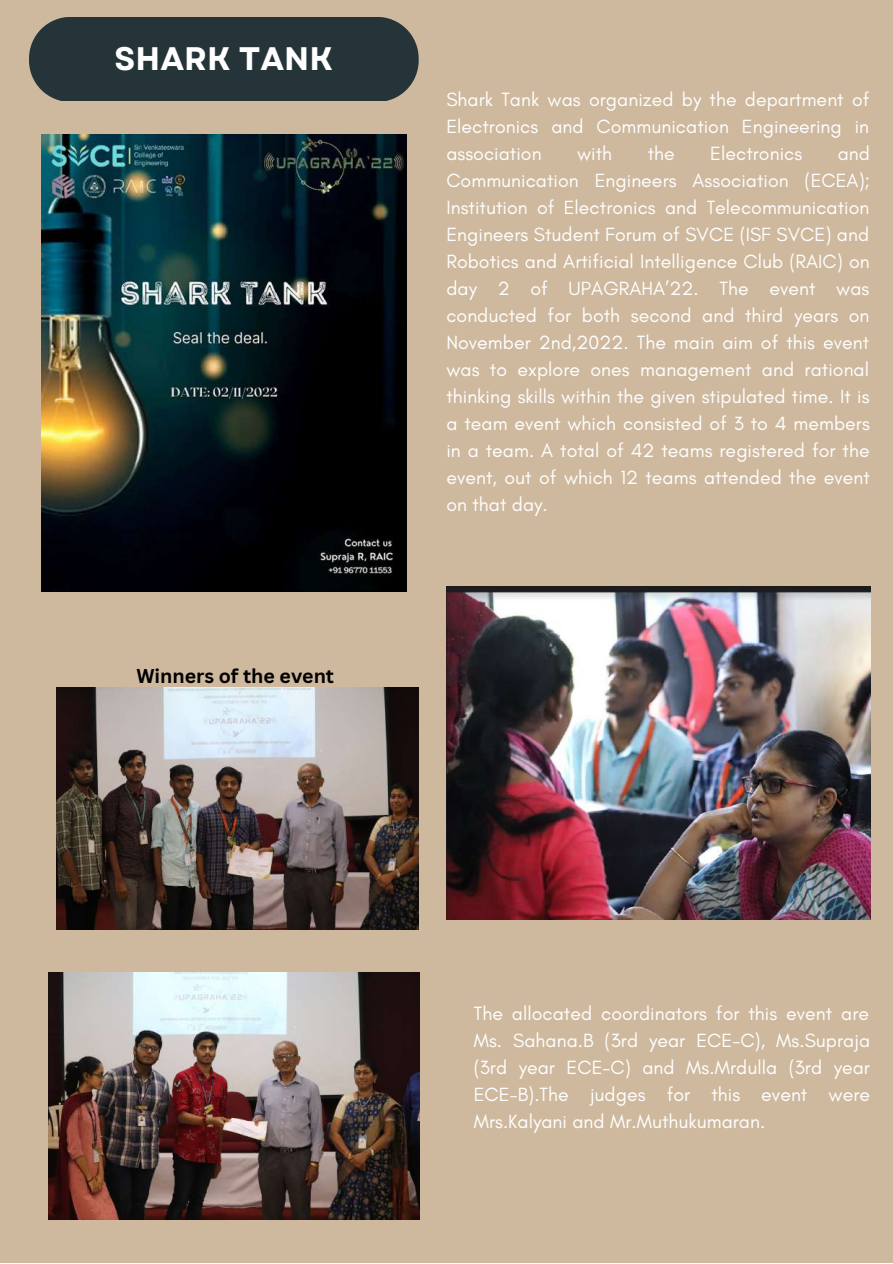
<style>
.page{position:relative;width:893px;height:1264px;background:#fff}
.page>*{position:absolute;margin:0;border:0;box-sizing:border-box;transform-origin:0 0}
.t1{font:700 32.55px "Garet";letter-spacing:.005em;color:#fff}
.t2{font:19.5px/27px "Glacial Indifference";letter-spacing:.005em;color:#fff;text-align:justify}
.t3{font:700 19.5px "Canva Sans";color:#000}
</style>
<div class="page">
<div style="left:0;top:0;width:892px;height:1262px;background:#ceb99e"></div>
<img style="left:41px;top:135px;width:366px;height:456px">
<img style="left:446px;top:586px;width:424px;height:333px">
<div style="left:29px;top:17px;width:389px;height:84px;background:#253439"></div>
<img style="left:56px;top:688px;width:362px;height:241px">
<img style="left:48px;top:972px;width:371px;height:247px">
<h1 class="t1" style="left:114px;top:35px;width:220px">SHARK TANK</h1>
<p class="t3" style="left:136px;top:662px;width:199px">Winners of the event</p>
<p class="t2" style="left:446px;top:86px;width:424px">Shark Tank was organized by the department of Electronics and Communication Engineering in association</p>
<p class="t2" style="left:446px;top:140px;width:425px;text-indent:391px">and Communication Engineers Association (ECEA); Institution of Electronics and Telecommunication Engineers Student Forum of SVCE (ISF SVCE) and Robotics and Artificial Intelligence Club (RAIC) on day 2 of UPAGRAHA’22. The event was conducted for both second and third years on November 2nd,2022. The main aim of this event was to explore ones management and rational thinking skills within the given stipulated time. It is a team event which consisted of 3 to 4 members in a team. A total of 42 teams registered for the event, out of which 12 teams attended the event on that day.</p>
<p class="t2" style="left:577px;top:140px;width:37px">with</p>
<p class="t2" style="left:647px;top:140px;width:29px">the</p>
<p class="t2" style="left:710px;top:140px;width:93px">Electronics</p>
<p class="t2" style="left:473px;top:999px;width:398px">The allocated coordinators for this event are Ms. Sahana.B (3rd year ECE-C), Ms.Supraja (3rd year ECE-C) and Ms.Mrdulla (3rd year ECE-B).The judges for this event were Mrs.Kalyani and Mr.Muthukumaran.</p>
</div>
